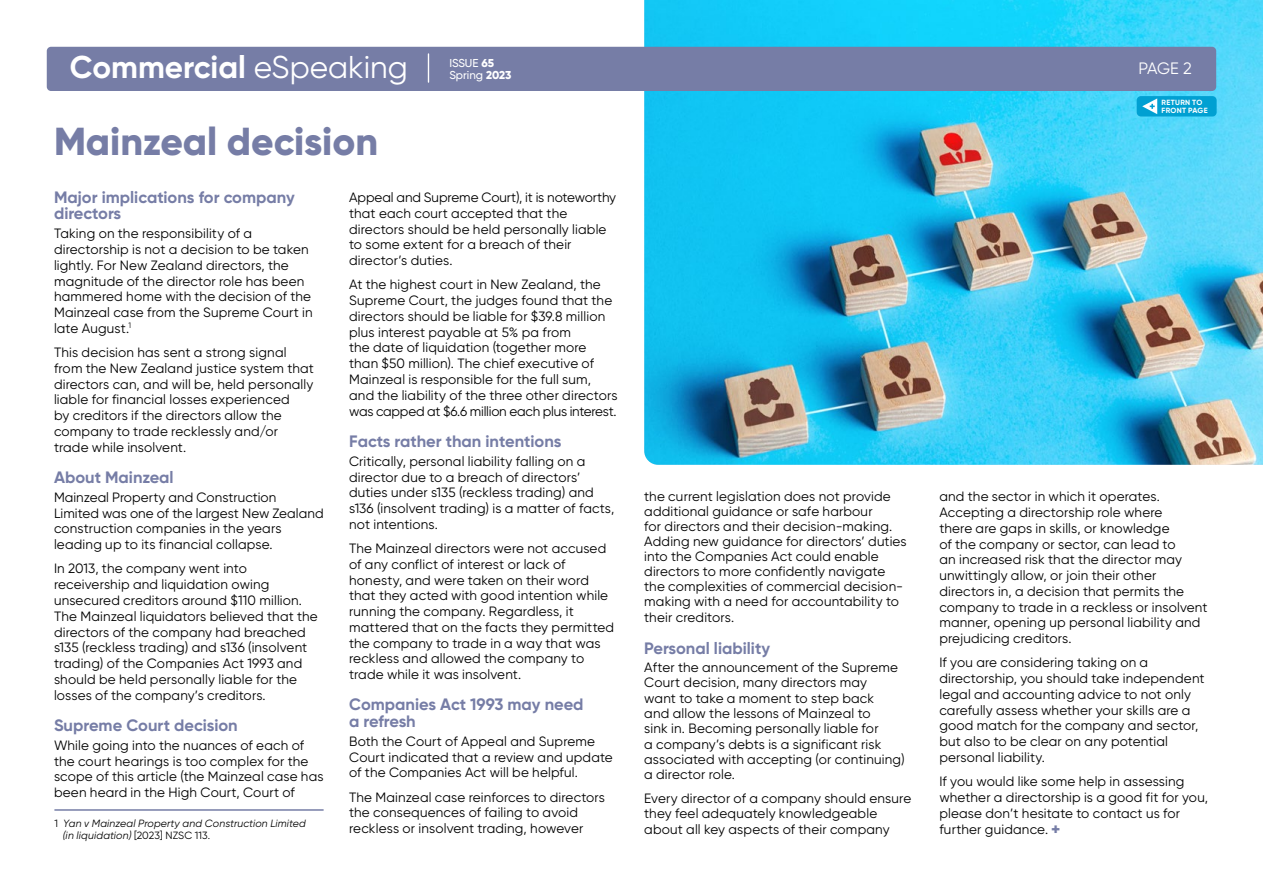
<style>
.page{position:relative;width:1263px;height:893px;background:#fff}
.page>*{position:absolute;margin:0;border:0;box-sizing:border-box;transform-origin:0 0}
.t1{font:800 39px "Gilroy";letter-spacing:-.005em;color:#767da6}
.t2{font:700 31.5px "Gilroy";color:#fff}
.t3{font:700 16.5px/16.5px "Gilroy";color:#767da6}
.t4{font:16.5px "Gilroy";color:#fff}
.t5{font:13.5px/15.8px "Gilroy";letter-spacing:.015em;color:#000}
.t6{font:500 11.4px/12.5px "Gilroy";color:#fff}
.t7{font:italic 10.5px/12px "Gilroy";letter-spacing:.015em;color:#000}
.t8{font:700 7.5px/7.5px "Gilroy";letter-spacing:.035em;color:#fff}
.s1{font-weight:400}
.s2{font-weight:800}
.s3{font-style:normal}
.s4{font-weight:800;font-size:16.5px;color:#767da6}
</style>
<div class="page">
<img style="left:644px;top:0;width:619px;height:465px">
<div style="left:47px;top:47px;width:1169px;height:44px;background:#767da6;border-radius:4px"></div>
<svg style="left:428px;top:54px;width:1px;height:28px"></svg>
<div style="left:1137px;top:96px;width:79px;height:21px;background:#00a0d2;border-radius:4px"></div>
<svg style="left:1142px;top:98px;width:15px;height:16px"></svg>
<hr style="left:54px;top:809px;width:270px;height:2px;background:#767da6">
<h2 class="t2" style="left:70px;top:48px;width:340px">Commercial <span class="s1">eSpeaking</span></h2>
<p class="t4" style="left:1138px;top:58px;width:55px">PAGE 2</p>
<p class="t6" style="left:449px;top:56px;width:64px">ISSUE <span class="s2">65<br></span>Spring <span class="s2">2023</span></p>
<h1 class="t1" style="left:54px;top:116px;width:326px">Mainzeal decision</h1>
<p class="t3" style="left:54px;top:189px;width:242px">Major implications for company directors</p>
<p class="t5" style="left:54px;top:226px;width:260px">Taking on the responsibility of a directorship is not a decision to be taken lightly. For New Zealand directors, the magnitude of the director role has been hammered home with the decision of the Mainzeal case from the Supreme Court in late August.<sup>1</sup></p>
<p class="t5" style="left:54px;top:344px;width:261px">This decision has sent a strong signal from the New Zealand justice system that directors can, and will be, held personally liable for financial losses experienced<br>by creditors if the directors allow the company to trade recklessly and/or trade while insolvent.</p>
<p class="t3" style="left:54px;top:469px;width:121px">About Mainzeal</p>
<p class="t5" style="left:54px;top:489px;width:271px">Mainzeal Property and Construction Limited was one of the largest New Zealand construction companies in the years leading up to its financial collapse.</p>
<p class="t5" style="left:54px;top:561px;width:265px">In 2013, the company went into receivership and liquidation owing unsecured creditors around $110 million.<br>The Mainzeal liquidators believed that the directors of the company had breached s135 (reckless trading) and s136 (insolvent trading) of the Companies Act 1993 and should be held personally liable for the losses of the company’s creditors.</p>
<p class="t3" style="left:54px;top:717px;width:185px">Supreme Court decision</p>
<p class="t5" style="left:54px;top:737px;width:271px">While going into the nuances of each of the court hearings is too complex for the scope of this article (the Mainzeal case has been heard in the High Court, Court of</p>
<p class="t5" style="left:349px;top:189px;width:268px">Appeal and Supreme Court), it is noteworthy that each court accepted that the directors should be held personally liable to some extent for a breach of their director’s duties.</p>
<p class="t5" style="left:349px;top:277px;width:270px">At the highest court in New Zealand, the Supreme Court, the judges found that the directors should be liable for $39.8 million plus interest payable at 5% pa from<br>the date of liquidation (together more than $50 million). The chief executive of Mainzeal is responsible for the full sum, and the liability of the three other directors was capped at $6.6 million each plus interest.</p>
<p class="t3" style="left:349px;top:433px;width:214px">Facts rather than intentions</p>
<p class="t5" style="left:349px;top:453px;width:267px">Critically, personal liability falling on a director due to a breach of directors’ duties under s135 (reckless trading) and s136 (insolvent trading) is a matter of facts, not intentions.</p>
<p class="t5" style="left:349px;top:540px;width:267px">The Mainzeal directors were not accused of any conflict of interest or lack of honesty, and were taken on their word that they acted with good intention while running the company. Regardless, it mattered that on the facts they permitted the company to trade in a way that was reckless and allowed the company to trade while it was insolvent.</p>
<p class="t3" style="left:349px;top:696px;width:236px">Companies Act 1993 may need a refresh</p>
<p class="t5" style="left:349px;top:733px;width:265px">Both the Court of Appeal and Supreme<br>Court indicated that a review and update of the Companies Act will be helpful.</p>
<p class="t5" style="left:349px;top:789px;width:257px">The Mainzeal case reinforces to directors the consequences of failing to avoid reckless or insolvent trading, however</p>
<p class="t7" style="left:63px;top:817px;width:244px;text-indent:-9px"><span class="s3">1</span> Yan v Mainzeal Property and Construction Limited (in liquidation) <span class="s3">[2023] NZSC 113.</span></p>
<p class="t5" style="left:644px;top:489px;width:264px;line-height:15.1px">the current legislation does not provide additional guidance or safe harbour<br>for directors and their decision-making.<br>Adding new guidance for directors’ duties into the Companies Act could enable directors to more confidently navigate the complexities of commercial decision&shy;making with a need for accountability to their creditors.</p>
<p class="t3" style="left:644px;top:639px;width:127px">Personal liability</p>
<p class="t5" style="left:644px;top:660px;width:262px;line-height:15.3px">After the announcement of the Supreme Court decision, many directors may<br>want to take a moment to step back<br>and allow the lessons of Mainzeal to<br>sink in. Becoming personally liable for<br>a company’s debts is a significant risk associated with accepting (or continuing) a director role.</p>
<p class="t5" style="left:644px;top:790px;width:268px;line-height:15.3px">Every director of a company should ensure they feel adequately knowledgeable about all key aspects of their company</p>
<p class="t8" style="left:1161px;top:99px;width:48px">RETURN TO<br>FRONT PAGE</p>
<p class="t5" style="left:939px;top:489px;width:270px">and the sector in which it operates.<br>Accepting a directorship role where<br>there are gaps in skills, or knowledge<br>of the company or sector, can lead to<br>an increased risk that the director may unwittingly allow, or join their other directors in, a decision that permits the company to trade in a reckless or insolvent manner, opening up personal liability and prejudicing creditors.</p>
<p class="t5" style="left:939px;top:655px;width:267px">If you are considering taking on a directorship, you should take independent legal and accounting advice to not only carefully assess whether your skills are a good match for the company and sector, but also to be clear on any potential personal liability.</p>
<p class="t5" style="left:939px;top:773px;width:270px">If you would like some help in assessing whether a directorship is a good fit for you, please don’t hesitate to contact us for further guidance. <span class="s4">+</span></p>
</div>
